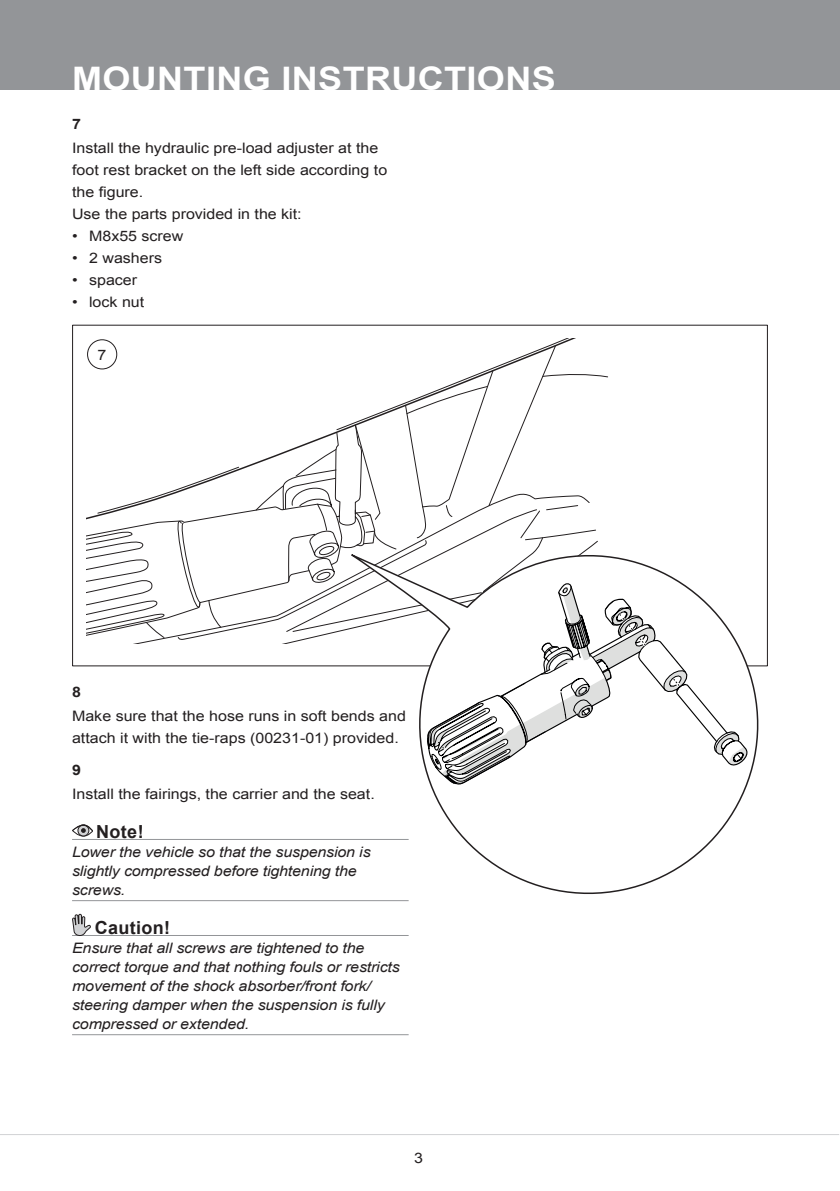
<style>
.page{position:relative;width:840px;height:1191px;background:#fff}
.page>*{position:absolute;margin:0;border:0;box-sizing:border-box;transform-origin:0 0}
._3_Header_Page_heade{font:700 32.4px "Arial";letter-spacing:.01em;color:#fff;scale:1.11 1}
._5_WARNING_CAUTION_N{font:700 18px "Arial";letter-spacing:.02em;color:#231f20}
._6_Body_type{font:14.4px/22px "Arial";color:#231f20;scale:1.11 1}
._9_Body_Type_Italic{font:italic 14.4px/19px "Arial";letter-spacing:-.01em;color:#231f20;scale:1.11 1}
._7_Body_type_StepNo{font:700 14.4px "Arial";color:#231f20;scale:1.11 1}
._11_Figure_Text{font:14.4px "Arial";color:#231f20;scale:1.11 1}
</style>
<div class="page">
<div style="left:0;top:0;width:839px;height:90px;background:#939598"></div>
<hr style="left:0;top:1134px;width:838px;height:1px;background:#d1d2d4">
<hr style="left:72px;top:839px;width:336px;height:1px;background:#939598">
<hr style="left:72px;top:900px;width:336px;height:1px;background:#939598">
<hr style="left:72px;top:935px;width:336px;height:1px;background:#939598">
<hr style="left:72px;top:1034px;width:336px;height:1px;background:#939598">
<div style="left:72px;top:824px;width:21px;height:12px;border:1px solid #231f20;border-radius:50%"></div>
<div style="left:78px;top:825px;width:11px;height:11px;background:#d1d2d4;border-radius:50%"></div>
<div style="left:77px;top:824px;width:12px;height:12px;border:1px solid #231f20;border-radius:50%"></div>
<svg style="left:72px;top:824px;width:21px;height:9px"></svg>
<svg style="left:72px;top:913px;width:19px;height:23px"></svg>
<svg style="left:350px;top:540px;width:418px;height:362px"></svg>
<svg style="left:86px;top:344px;width:661px;height:440px"></svg>
<div style="left:87px;top:339px;width:30px;height:30px;border:1px solid #231f20;border-radius:50%"></div>
<p class="_3_Header_Page_heade" style="left:72px;top:57px;width:437px">MOUNTING INSTRUCTIONS</p>
<p class="_7_Body_type_StepNo" style="left:72px;top:114px;width:10px">7</p>
<p class="_6_Body_type" style="left:72px;top:137px;width:285px">Install the hydraulic pre-load adjuster at the foot rest bracket on the left side according to the figure.</p>
<p class="_6_Body_type" style="left:72px;top:203px;width:208px">Use the parts provided in the kit:</p>
<p class="_6_Body_type" style="left:72px;top:225px;width:102px">• M8x55 screw</p>
<p class="_6_Body_type" style="left:72px;top:247px;width:83px">• 2 washers</p>
<p class="_6_Body_type" style="left:72px;top:269px;width:60px">• spacer</p>
<p class="_6_Body_type" style="left:72px;top:291px;width:66px">• lock nut</p>
<p class="_11_Figure_Text" style="left:97px;top:345px;width:10px">7</p>
<p class="_7_Body_type_StepNo" style="left:72px;top:682px;width:10px">8</p>
<p class="_6_Body_type" style="left:72px;top:705px;width:302px">Make sure that the hose runs in soft bends and attach it with the tie-raps (00231-01) provided.</p>
<p class="_7_Body_type_StepNo" style="left:72px;top:760px;width:10px">9</p>
<p class="_6_Body_type" style="left:72px;top:782px;width:274px">Install the fairings, the carrier and the seat.</p>
<p class="_5_WARNING_CAUTION_N" style="left:96px;top:819px;width:46px">Note!</p>
<p class="_9_Body_Type_Italic" style="left:72px;top:842px;width:270px">Lower the vehicle so that the suspension is slightly compressed before tightening the screws.</p>
<p class="_5_WARNING_CAUTION_N" style="left:95px;top:915px;width:74px">Caution!</p>
<p class="_9_Body_Type_Italic" style="left:72px;top:938px;width:296px">Ensure that all screws are tightened to the correct torque and that nothing fouls or restricts movement of the shock absorber/front fork/ steering damper when the suspension is fully compressed or extended.</p>
<p class="_6_Body_type" style="left:414px;top:1147px;width:10px">3</p>
</div>
